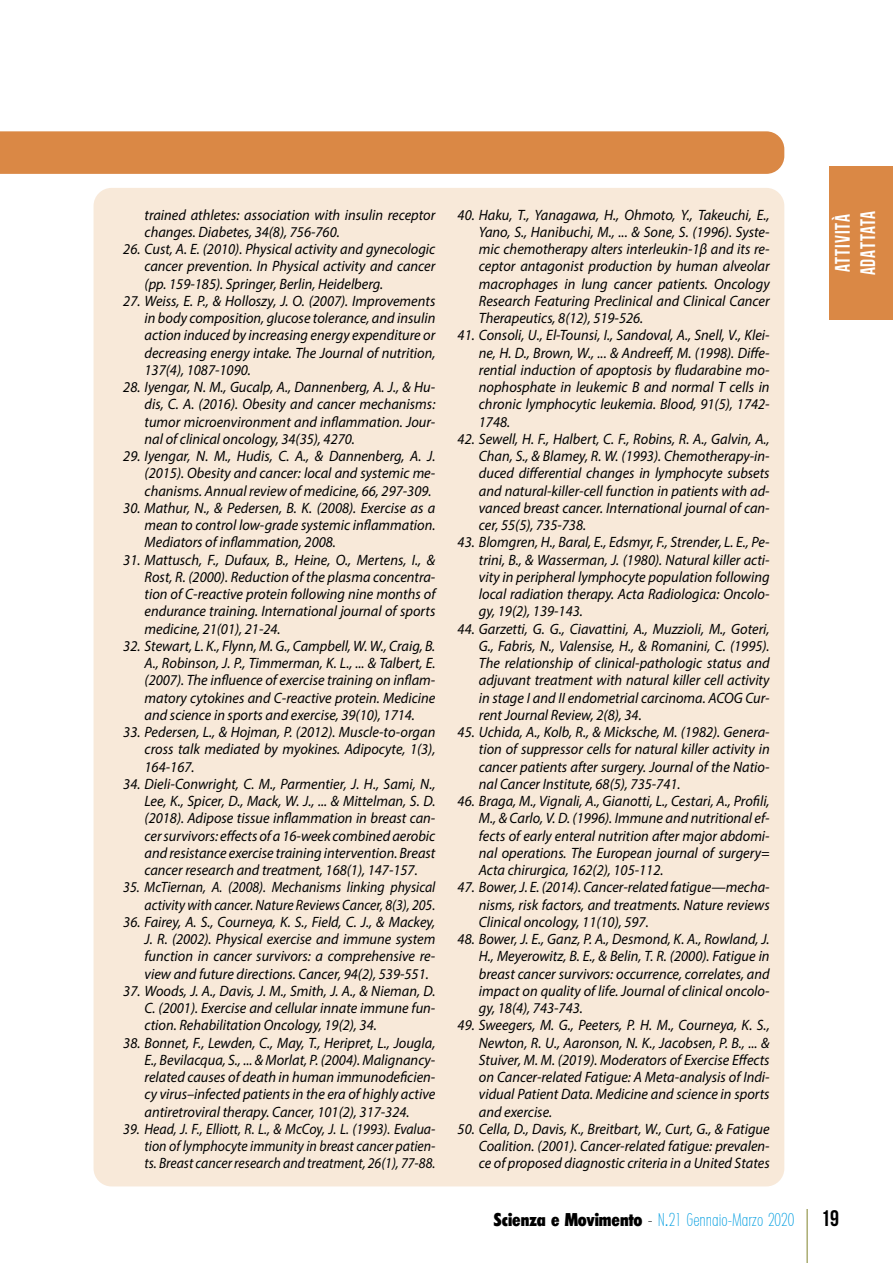
<style>
.page{position:relative;width:893px;height:1263px;background:#fff}
.page>*{position:absolute;margin:0;border:0;box-sizing:border-box;transform-origin:0 0}
.t1{font:21px/25.2px "Bebas Neue";letter-spacing:.05em;color:#fff;scale:.93 1}
.t2{font:200 condensed 18px "Limerick";color:#009de0;scale:.9 1}
.t3{font:italic 15px/17.2px "Myriad Pro";color:#000;text-align:justify;scale:.96 1}
.t4{font:italic 15px/17.2px "Myriad Pro";color:#000;text-align:right;scale:.92 1}
.s1{font-weight:800;color:#000}
.s2{color:#000}
.s3{font-family:"Arial Narrow";font-weight:400;font-stretch:normal}
.s4{font-family:"Bebas Neue";font-weight:400;font-stretch:normal;font-size:22.5px;color:#000}
</style>
<div class="page">
<div style="left:829px;top:167px;width:64px;height:153px;background:#da8845"></div>
<hr style="left:806px;top:1209px;width:2px;height:54px;background:#aaad72">
<div style="left:0;top:131px;width:784px;height:43px;background:#da8845"></div>
<div style="left:94px;top:188px;width:690px;height:998px;background:#f8e9d9;border-radius:18px"></div>
<p class="t3" style="left:145px;top:206px;width:304px">trained athletes: association with insulin receptor changes. Diabetes, 34(8), 756-760.</p>
<p class="t3" style="left:145px;top:240px;width:304px;text-indent:-21px">26. Cust, A. E. (2010). Physical activity and gynecologic cancer prevention. In Physical activity and cancer (pp. 159-185). Springer, Berlin, Heidelberg.</p>
<p class="t3" style="left:145px;top:292px;width:304px;text-indent:-21px">27. Weiss, E. P., &amp; Holloszy, J. O. (2007). Improvements in body composition, glucose tolerance, and insulin action induced by increasing energy expenditure or decreasing energy intake. The Journal of nutrition, 137(4), 1087-1090.</p>
<p class="t3" style="left:145px;top:378px;width:304px;text-indent:-21px">28. Iyengar, N. M., Gucalp, A., Dannenberg, A. J., &amp; Hu&shy;dis, C. A. (2016). Obesity and cancer mechanisms: tumor microenvironment and inflammation. Jour&shy;nal of clinical oncology, 34(35), 4270.</p>
<p class="t3" style="left:145px;top:447px;width:304px;text-indent:-21px">29. Iyengar, N. M., Hudis, C. A., &amp; Dannenberg, A. J. (2015). Obesity and cancer: local and systemic me&shy;chanisms. Annual review of medicine, 66, 297-309.</p>
<p class="t3" style="left:145px;top:499px;width:304px;text-indent:-21px">30. Mathur, N., &amp; Pedersen, B. K. (2008). Exercise as a mean to control low-grade systemic inflammation.<br>Mediators of inflammation, 2008.</p>
<p class="t3" style="left:145px;top:551px;width:304px;text-indent:-21px">31. Mattusch, F., Dufaux, B., Heine, O., Mertens, I., &amp; Rost, R. (2000). Reduction of the plasma concentra&shy;tion of C-reactive protein following nine months of endurance training. International journal of sports medicine, 21(01), 21-24.</p>
<p class="t3" style="left:145px;top:637px;width:304px;text-indent:-21px">32. Stewart, L. K., Flynn, M. G., Campbell, W. W., Craig, B.<br>A., Robinson, J. P., Timmerman, K. L., ... &amp; Talbert, E. (2007). The influence of exercise training on inflam&shy;matory cytokines and C-reactive protein. Medicine and science in sports and exercise, 39(10), 1714.</p>
<p class="t3" style="left:145px;top:723px;width:304px;text-indent:-21px">33. Pedersen, L., &amp; Hojman, P. (2012). Muscle-to-organ cross talk mediated by myokines. Adipocyte, 1(3), 164-167.</p>
<p class="t3" style="left:145px;top:775px;width:304px;text-indent:-21px">34. Dieli-Conwright, C. M., Parmentier, J. H., Sami, N., Lee, K., Spicer, D., Mack, W. J., ... &amp; Mittelman, S. D. (2018). Adipose tissue inflammation in breast can&shy;cer survivors: effects of a 16-week combined aerobic and resistance exercise training intervention. Breast cancer research and treatment, 168(1), 147-157.</p>
<p class="t4" style="left:123px;top:878px;width:341px">35. McTiernan, A. (2008). Mechanisms linking physical activity with cancer. Nature Reviews Cancer, 8(3), 205.</p>
<p class="t3" style="left:145px;top:913px;width:304px;text-indent:-21px">36. Fairey, A. S., Courneya, K. S., Field, C. J., &amp; Mackey, J. R. (2002). Physical exercise and immune system function in cancer survivors: a comprehensive re&shy;view and future directions. Cancer, 94(2), 539-551.</p>
<p class="t3" style="left:145px;top:982px;width:304px;text-indent:-21px">37. Woods, J. A., Davis, J. M., Smith, J. A., &amp; Nieman, D.<br>C. (2001). Exercise and cellular innate immune fun&shy;ction. Rehabilitation Oncology, 19(2), 34.</p>
<p class="t3" style="left:145px;top:1034px;width:304px;text-indent:-21px">38. Bonnet, F., Lewden, C., May, T., Heripret, L., Jougla, E., Bevilacqua, S., ... &amp; Morlat, P. (2004). Malignancy‐ related causes of death in human immunodeficien&shy;cy virus–infected patients in the era of highly active antiretroviral therapy. Cancer, 101(2), 317-324.</p>
<p class="t4" style="left:145px;top:1120px;width:318px;text-align:justify;text-indent:-21px">39. Head, J. F., Elliott, R. L., &amp; McCoy, J. L. (1993). Evalua&shy;tion of lymphocyte immunity in breast cancer patien&shy;ts. Breast cancer research and treatment, 26(1), 77-88.</p>
<p class="t3" style="left:479px;top:206px;width:304px;text-indent:-21px">40. Haku, T., Yanagawa, H., Ohmoto, Y., Takeuchi, E., Yano, S., Hanibuchi, M., ... &amp; Sone, S. (1996). Syste&shy;mic chemotherapy alters interleukin-1β and its re&shy;ceptor antagonist production by human alveolar macrophages in lung cancer patients. Oncology Research Featuring Preclinical and Clinical Cancer Therapeutics, 8(12), 519-526.</p>
<p class="t3" style="left:479px;top:326px;width:304px;text-indent:-21px">41. Consoli, U., El-Tounsi, I., Sandoval, A., Snell, V., Klei&shy;ne, H. D., Brown, W., ... &amp; Andreeff, M. (1998). Diffe&shy;rential induction of apoptosis by fludarabine mo&shy;nophosphate in leukemic B and normal T cells in chronic lymphocytic leukemia. Blood, 91(5), 1742- 1748.</p>
<p class="t3" style="left:479px;top:430px;width:304px;text-indent:-21px">42. Sewell, H. F., Halbert, C. F., Robins, R. A., Galvin, A., Chan, S., &amp; Blamey, R. W. (1993). Chemotherapy‐in&shy;duced differential changes in lymphocyte subsets and natural‐killer‐cell function in patients with ad&shy;vanced breast cancer. International journal of can&shy;cer, 55(5), 735-738.</p>
<p class="t3" style="left:479px;top:533px;width:304px;text-indent:-21px">43. Blomgren, H., Baral, E., Edsmyr, F., Strender, L. E., Pe&shy;trini, B., &amp; Wasserman, J. (1980). Natural killer acti&shy;vity in peripheral lymphocyte population following local radiation therapy. Acta Radiologica: Oncolo&shy;gy, 19(2), 139-143.</p>
<p class="t3" style="left:479px;top:620px;width:304px;text-indent:-21px">44. Garzetti, G. G., Ciavattini, A., Muzzioli, M., Goteri, G., Fabris, N., Valensise, H., &amp; Romanini, C. (1995).<br>The relationship of clinical-pathologic status and adjuvant treatment with natural killer cell activity in stage I and II endometrial carcinoma. ACOG Cur&shy;rent Journal Review, 2(8), 34.</p>
<p class="t3" style="left:479px;top:723px;width:304px;text-indent:-21px">45. Uchida, A., Kolb, R., &amp; Micksche, M. (1982). Genera&shy;tion of suppressor cells for natural killer activity in cancer patients after surgery. Journal of the Natio&shy;nal Cancer Institute, 68(5), 735-741.</p>
<p class="t3" style="left:479px;top:792px;width:304px;text-indent:-21px">46. Braga, M., Vignali, A., Gianotti, L., Cestari, A., Profili, M., &amp; Carlo, V. D. (1996). Immune and nutritional ef&shy;fects of early enteral nutrition after major abdomi&shy;nal operations. The European journal of surgery= Acta chirurgica, 162(2), 105-112.</p>
<p class="t3" style="left:479px;top:878px;width:304px;text-indent:-21px">47. Bower, J. E. (2014). Cancer-related fatigue—mecha&shy;nisms, risk factors, and treatments. Nature reviews Clinical oncology, 11(10), 597.</p>
<p class="t3" style="left:479px;top:930px;width:304px;text-indent:-21px">48. Bower, J. E., Ganz, P. A., Desmond, K. A., Rowland, J.<br>H., Meyerowitz, B. E., &amp; Belin, T. R. (2000). Fatigue in breast cancer survivors: occurrence, correlates, and impact on quality of life. Journal of clinical oncolo&shy;gy, 18(4), 743-743.</p>
<p class="t3" style="left:479px;top:1016px;width:304px;text-indent:-21px">49. Sweegers, M. G., Peeters, P. H. M., Courneya, K. S., Newton, R. U., Aaronson, N. K., Jacobsen, P. B., ... &amp; Stuiver, M. M. (2019). Moderators of Exercise Effects on Cancer-related Fatigue: A Meta-analysis of Indi&shy;vidual Patient Data. Medicine and science in sports and exercise.</p>
<p class="t3" style="left:479px;top:1120px;width:304px;text-indent:-21px">50. Cella, D., Davis, K., Breitbart, W., Curt, G., &amp; Fatigue Coalition. (2001). Cancer-related fatigue: prevalen&shy;ce of proposed diagnostic criteria in a United States</p>
<h1 class="t1" style="left:830px;top:275px;width:71px;rotate:-90deg">attività adattata</h1>
<p class="t2" style="left:494px;top:1209px;width:385px"><span class="s1">Scienza e Movimento</span> <span class="s2">-</span> N<span class="s3">.</span>21 Gennaio-Marzo 2020 <span class="s4">19</span></p>
</div>
